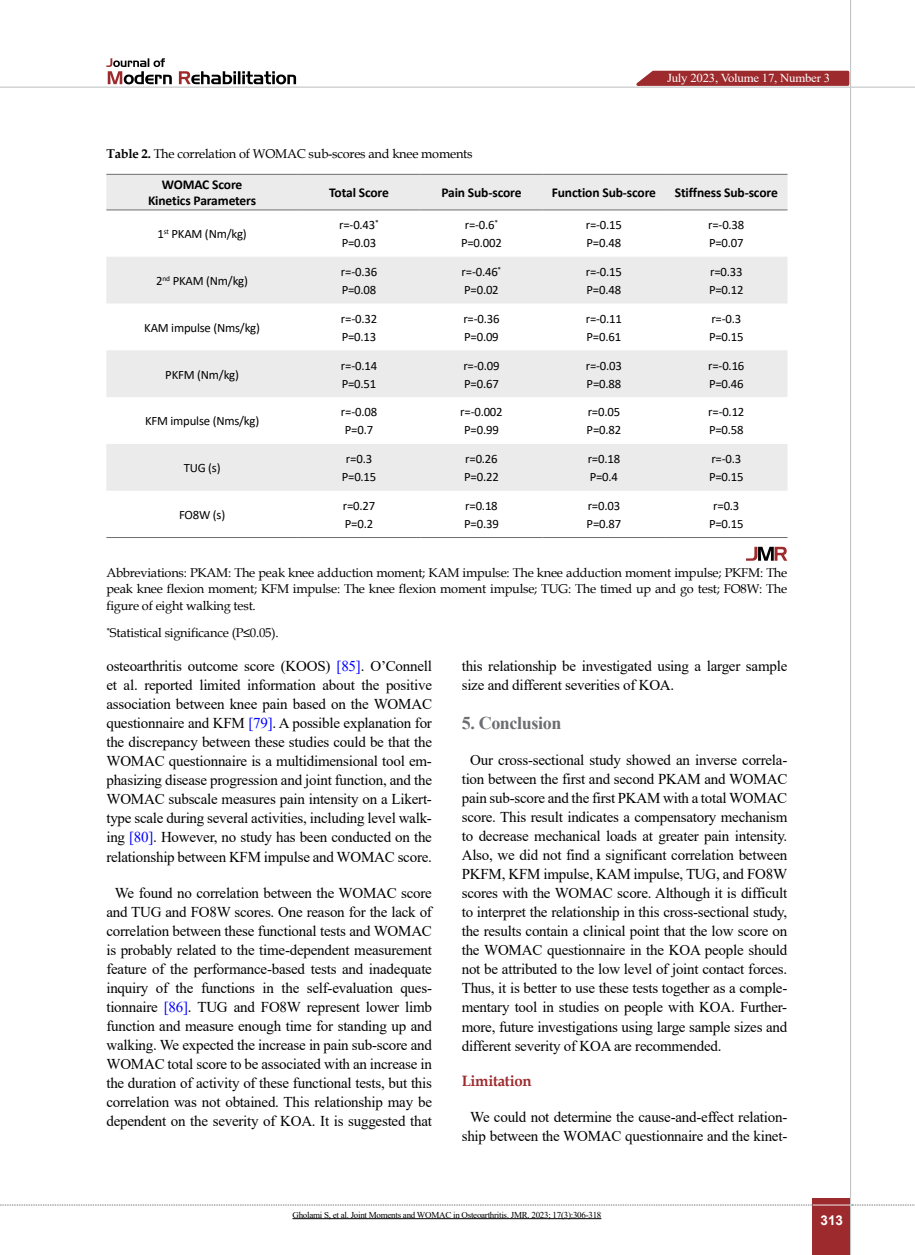
<style>
.page{position:relative;width:915px;height:1255px;background:#fff}
.page>*{position:absolute;margin:0;border:0;box-sizing:border-box;transform-origin:0 0}
.t1{font:700 18px "Times New Roman";letter-spacing:-.02em;color:#6d6e71}
.t2{font:15px/19px "Times New Roman";letter-spacing:-.015em;color:#000;text-align:justify}
.t3{font:700 15px "Book Antiqua";letter-spacing:-.02em;color:#9d2a2d}
.t4{font:700 13.5px/16.2px "Calibri";letter-spacing:-.01em;color:#000;text-align:center}
.t5{font:700 13.5px "Arial";color:#fff}
.t6{font:12.75px/18px "Calibri";letter-spacing:-.015em;color:#000}
.t7{font:12.75px/16.5px "Book Antiqua";letter-spacing:-.015em;color:#000;text-align:justify}
.t8{font:12.15px "Times New Roman";letter-spacing:-.015em;color:#fff;scale:1.05 1}
.t9{font:9px "Times New Roman";letter-spacing:-.03em;color:#000}
.s1{font-weight:700}
.s2{color:#00f}
</style>
<div class="page">
<div style="left:812px;top:1198px;width:38px;height:56px;background:#9d2a2d"></div>
<hr style="left:849px;top:0;width:1px;height:1254px;background:#c2c4c6">
<hr style="left:0;top:87px;width:914px;height:1px;background:#c2c4c6">
<hr style="left:812px;top:1204px;width:38px;height:1px;background:#ebebec">
<svg style="left:0;top:1204px;width:812px;height:1px"></svg>
<svg style="left:851px;top:1204px;width:64px;height:1px"></svg>
<svg style="left:179px;top:71px;width:117px;height:13px"></svg>
<svg style="left:106px;top:58px;width:66px;height:26px"></svg>
<svg style="left:106px;top:175px;width:681px;height:315px;fill:#ebebec"></svg>
<hr style="left:106px;top:174px;width:192px;height:1px;background:#6d6e71">
<hr style="left:298px;top:174px;width:122px;height:1px;background:#6d6e71">
<hr style="left:420px;top:174px;width:122px;height:1px;background:#6d6e71">
<hr style="left:542px;top:174px;width:122px;height:1px;background:#6d6e71">
<hr style="left:664px;top:174px;width:123px;height:1px;background:#6d6e71">
<hr style="left:106px;top:209px;width:192px;height:1px;background:#6d6e71">
<hr style="left:298px;top:209px;width:122px;height:1px;background:#6d6e71">
<hr style="left:420px;top:209px;width:122px;height:1px;background:#6d6e71">
<hr style="left:542px;top:209px;width:122px;height:1px;background:#6d6e71">
<hr style="left:664px;top:209px;width:123px;height:1px;background:#6d6e71">
<hr style="left:106px;top:537px;width:192px;height:1px;background:#6d6e71">
<hr style="left:298px;top:537px;width:122px;height:1px;background:#6d6e71">
<hr style="left:420px;top:537px;width:122px;height:1px;background:#6d6e71">
<hr style="left:542px;top:537px;width:122px;height:1px;background:#6d6e71">
<hr style="left:664px;top:537px;width:123px;height:1px;background:#6d6e71">
<svg style="left:746px;top:547px;width:41px;height:13px"></svg>
<hr style="left:292px;top:1218px;width:309px;height:1px;background:#000">
<svg style="left:629px;top:69px;width:221px;height:18px;background:#b05658"></svg>
<p class="t8" style="left:666px;top:69px;width:157px">July 2023, Volume 17, Number 3</p>
<p class="t7" style="left:106px;top:145px;width:367px"><span class="s1">Table 2.</span> The correlation of WOMAC sub-scores and knee moments</p>
<p class="t4" style="left:148px;top:176px;width:110px">WOMAC Score<br>Kinetics Parameters</p>
<p class="t4" style="left:329px;top:184px;width:61px">Total Score</p>
<p class="t4" style="left:441px;top:184px;width:82px">Pain Sub-score</p>
<p class="t4" style="left:551px;top:184px;width:106px">Function Sub-score</p>
<p class="t4" style="left:674px;top:184px;width:105px">Stiffness Sub-score</p>
<p class="t6" style="left:157px;top:225px;width:91px">1<sup>st</sup> PKAM (Nm/kg)</p>
<p class="t6" style="left:339px;top:216px;width:41px">r=-0.43<sup>*<br></sup>P=0.03</p>
<p class="t6" style="left:461px;top:216px;width:42px">r=-0.6<sup>*<br></sup>P=0.002</p>
<p class="t6" style="left:585px;top:216px;width:38px">r=-0.15<br>P=0.48</p>
<p class="t6" style="left:708px;top:216px;width:38px">r=-0.38<br>P=0.07</p>
<p class="t6" style="left:156px;top:271px;width:93px">2<sup>nd</sup> PKAM (Nm/kg)</p>
<p class="t6" style="left:341px;top:262px;width:38px">r=-0.36<br>P=0.08</p>
<p class="t6" style="left:461px;top:262px;width:41px">r=-0.46<sup>*<br></sup>P=0.02</p>
<p class="t6" style="left:585px;top:262px;width:38px">r=-0.15<br>P=0.48</p>
<p class="t6" style="left:708px;top:262px;width:36px">r=0.33<br>P=0.12</p>
<p class="t6" style="left:144px;top:318px;width:117px">KAM impulse (Nms/kg)</p>
<p class="t6" style="left:341px;top:309px;width:38px">r=-0.32<br>P=0.13</p>
<p class="t6" style="left:463px;top:309px;width:38px">r=-0.36<br>P=0.09</p>
<p class="t6" style="left:585px;top:309px;width:38px">r=-0.11<br>P=0.61</p>
<p class="t6" style="left:708px;top:309px;width:36px">r=-0.3<br>P=0.15</p>
<p class="t6" style="left:165px;top:365px;width:75px">PKFM (Nm/kg)</p>
<p class="t6" style="left:341px;top:356px;width:38px">r=-0.14<br>P=0.51</p>
<p class="t6" style="left:463px;top:356px;width:38px">r=-0.09<br>P=0.67</p>
<p class="t6" style="left:585px;top:356px;width:38px">r=-0.03<br>P=0.88</p>
<p class="t6" style="left:708px;top:356px;width:38px">r=-0.16<br>P=0.46</p>
<p class="t6" style="left:145px;top:412px;width:116px">KFM impulse (Nms/kg)</p>
<p class="t6" style="left:341px;top:403px;width:38px;text-align:center">r=-0.08<br>P=0.7</p>
<p class="t6" style="left:460px;top:403px;width:44px;text-align:center">r=-0.002<br>P=0.99</p>
<p class="t6" style="left:586px;top:403px;width:36px">r=0.05<br>P=0.82</p>
<p class="t6" style="left:708px;top:403px;width:38px">r=-0.12<br>P=0.58</p>
<p class="t6" style="left:184px;top:458px;width:38px">TUG (s)</p>
<p class="t6" style="left:341px;top:449px;width:36px;text-align:center">r=0.3<br>P=0.15</p>
<p class="t6" style="left:464px;top:449px;width:36px">r=0.26<br>P=0.22</p>
<p class="t6" style="left:587px;top:449px;width:34px">r=0.18<br>P=0.4</p>
<p class="t6" style="left:708px;top:449px;width:36px">r=-0.3<br>P=0.15</p>
<p class="t6" style="left:179px;top:505px;width:48px">FO8W (s)</p>
<p class="t6" style="left:343px;top:496px;width:34px">r=0.27<br>P=0.2</p>
<p class="t6" style="left:464px;top:496px;width:36px">r=0.18<br>P=0.39</p>
<p class="t6" style="left:586px;top:496px;width:36px">r=0.03<br>P=0.87</p>
<p class="t6" style="left:708px;top:496px;width:36px;text-align:center">r=0.3<br>P=0.15</p>
<p class="t7" style="left:106px;top:563px;width:682px">Abbreviations: PKAM: The peak knee adduction moment; KAM impulse: The knee adduction moment impulse; PKFM: The peak knee flexion moment; KFM impulse: The knee flexion moment impulse; TUG: The timed up and go test; FO8W: The figure of eight walking test.</p>
<p class="t7" style="left:106px;top:624px;width:174px"><sup>*</sup>Statistical significance (P≤0.05).</p>
<p class="t2" style="left:106px;top:656px;width:327px">osteoarthritis outcome score (KOOS) <span class="s2">[85]</span>. O’Connell et al. reported limited information about the positive association between knee pain based on the WOMAC questionnaire and KFM <span class="s2">[79]</span>. A possible explanation for the discrepancy between these studies could be that the WOMAC questionnaire is a multidimensional tool em&shy;phasizing disease progression and joint function, and the WOMAC subscale measures pain intensity on a Likert&shy;type scale during several activities, including level walk&shy;ing <span class="s2">[80]</span>. However, no study has been conducted on the relationship between KFM impulse and WOMAC score.</p>
<p class="t2" style="left:106px;top:882px;width:327px;text-align:center">We found no correlation between the WOMAC score and TUG and FO8W scores. One reason for the lack of correlation between these functional tests and WOMAC is probably related to the time-dependent measurement feature of the performance-based tests and inadequate inquiry of the functions in the self-evaluation ques&shy;tionnaire <span class="s2">[86]</span>. TUG and FO8W represent lower limb function and measure enough time for standing up and walking. We expected the increase in pain sub-score and WOMAC total score to be associated with an increase in the duration of activity of these functional tests, but this correlation was not obtained. This relationship may be dependent on the severity of KOA. It is suggested that</p>
<p class="t2" style="left:461px;top:656px;width:327px">this relationship be investigated using a larger sample size and different severities of KOA.</p>
<p class="t1" style="left:461px;top:709px;width:101px">5. Conclusion</p>
<p class="t2" style="left:461px;top:749px;width:327px;text-indent:9px">Our cross-sectional study showed an inverse correla&shy;tion between the first and second PKAM and WOMAC pain sub-score and the first PKAM with a total WOMAC score. This result indicates a compensatory mechanism to decrease mechanical loads at greater pain intensity.<br>Also, we did not find a significant correlation between PKFM, KFM impulse, KAM impulse, TUG, and FO8W scores with the WOMAC score. Although it is difficult to interpret the relationship in this cross-sectional study, the results contain a clinical point that the low score on the WOMAC questionnaire in the KOA people should not be attributed to the low level of joint contact forces.<br>Thus, it is better to use these tests together as a comple&shy;mentary tool in studies on people with KOA. Further&shy;more, future investigations using large sample sizes and different severity of KOA are recommended.</p>
<p class="t3" style="left:461px;top:1070px;width:71px">Limitation</p>
<p class="t2" style="left:461px;top:1106px;width:327px;text-align:center">We could not determine the cause-and-effect relation&shy;ship between the WOMAC questionnaire and the kinet-</p>
<p class="t9" style="left:292px;top:1208px;width:310px">Gholami S, et al. Joint Moments and WOMAC in Osteoarthritis. JMR. 2023; 17(3):306-318</p>
<p class="t5" style="left:820px;top:1210px;width:24px">313</p>
</div>
